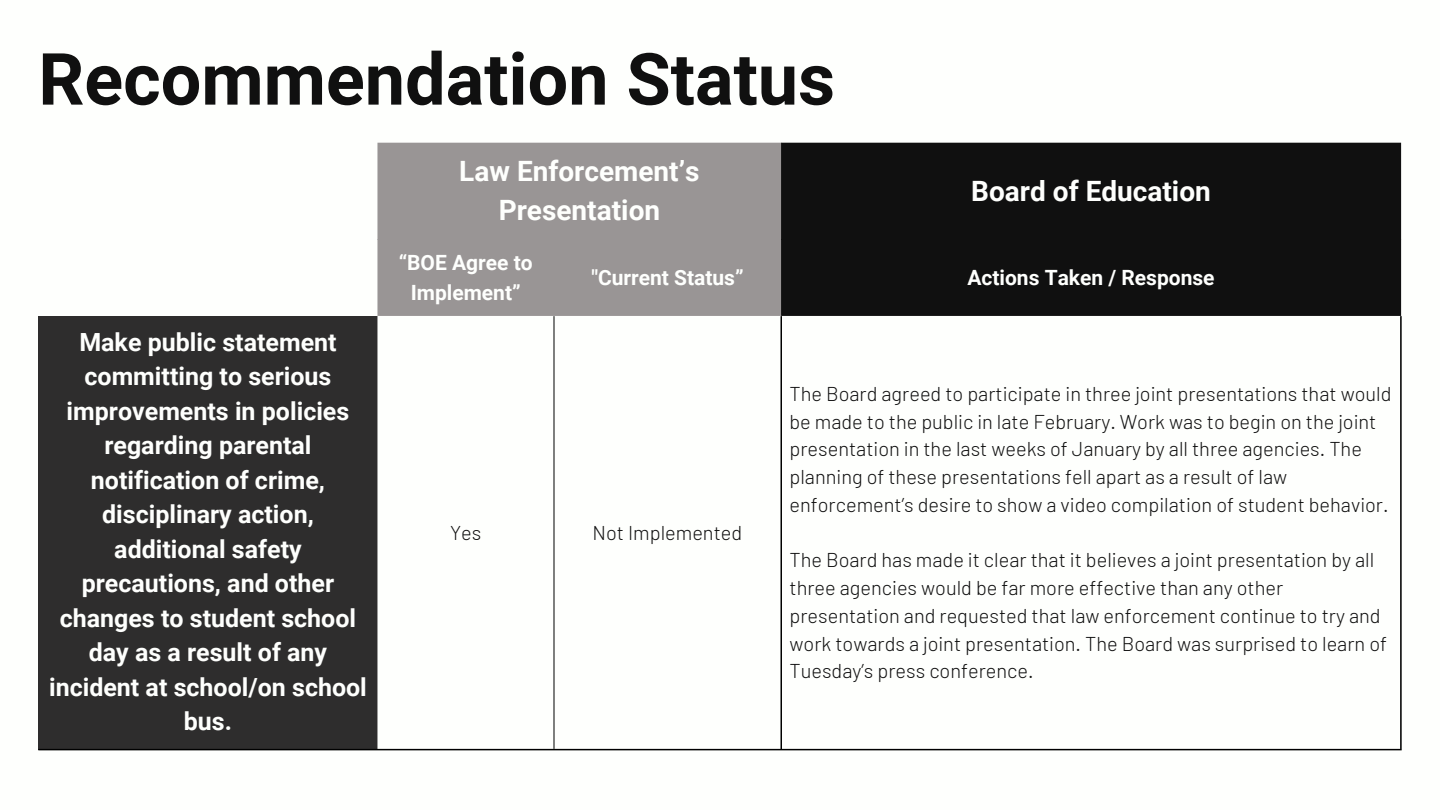
<style>
.page{position:relative;width:1440px;height:810px;background:#fff}
.page>*{position:absolute;margin:0;border:0;box-sizing:border-box;transform-origin:0 0}
.t1{font:700 72px "Roboto";color:#101010}
.t2{font:700 28px/39px "Roboto";color:#fefffd;text-align:center}
.t3{font:700 25px/34.5px "Roboto";color:#fefffd;text-align:center}
.t4{font:700 21px/29.2px "Roboto";color:#fefffd;text-align:center}
.t5{font:300 20px/27.8px "Barlow";color:#101010}
</style>
<div class="page">
<div style="left:377px;top:143px;width:404px;height:173px;background:#999595"></div>
<div style="left:781px;top:143px;width:620px;height:173px;background:#101010"></div>
<div style="left:38px;top:316px;width:340px;height:434px;background:#2e2d2d"></div>
<svg style="left:377px;top:316px;width:1023px;height:433px"></svg>
<hr style="left:554px;top:316px;width:1px;height:433px;background:#000">
<hr style="left:781px;top:316px;width:1px;height:433px;background:#000">
<hr style="left:1400px;top:316px;width:2px;height:433px;background:#000">
<hr style="left:38px;top:749px;width:1364px;height:1px;background:#000">
<p class="t1" style="left:38px;top:38px;width:798px">Recommendation Status</p>
<h1 class="t2" style="left:459px;top:152px;width:242px">Law Enforcement’s<br>Presentation</h1>
<p class="t2" style="left:971px;top:172px;width:241px">Board of Education</p>
<p class="t3" style="left:49px;top:325px;width:319px">Make public statement committing to serious improvements in policies regarding parental notification of crime, disciplinary action, additional safety precautions, and other changes to student school day as a result of any incident at school/on school bus.</p>
<p class="t4" style="left:399px;top:249px;width:136px">“BOE Agree to<br>Implement”</p>
<p class="t4" style="left:591px;top:264px;width:154px">"Current Status”</p>
<p class="t4" style="left:967px;top:264px;width:249px">Actions Taken / Response</p>
<p class="t5" style="left:450px;top:518px;width:33px">Yes</p>
<p class="t5" style="left:593px;top:518px;width:151px">Not Implemented</p>
<p class="t5" style="left:790px;top:379px;width:604px">The Board agreed to participate in three joint presentations that would be made to the public in late February. Work was to begin on the joint presentation in the last weeks of January by all three agencies. The planning of these presentations fell apart as a result of law enforcement’s desire to show a video compilation of student behavior.</p>
<p class="t5" style="left:790px;top:545px;width:599px">The Board has made it clear that it believes a joint presentation by all three agencies would be far more effective than any other presentation and requested that law enforcement continue to try and work towards a joint presentation. The Board was surprised to learn of Tuesday’s press conference.</p>
</div>
